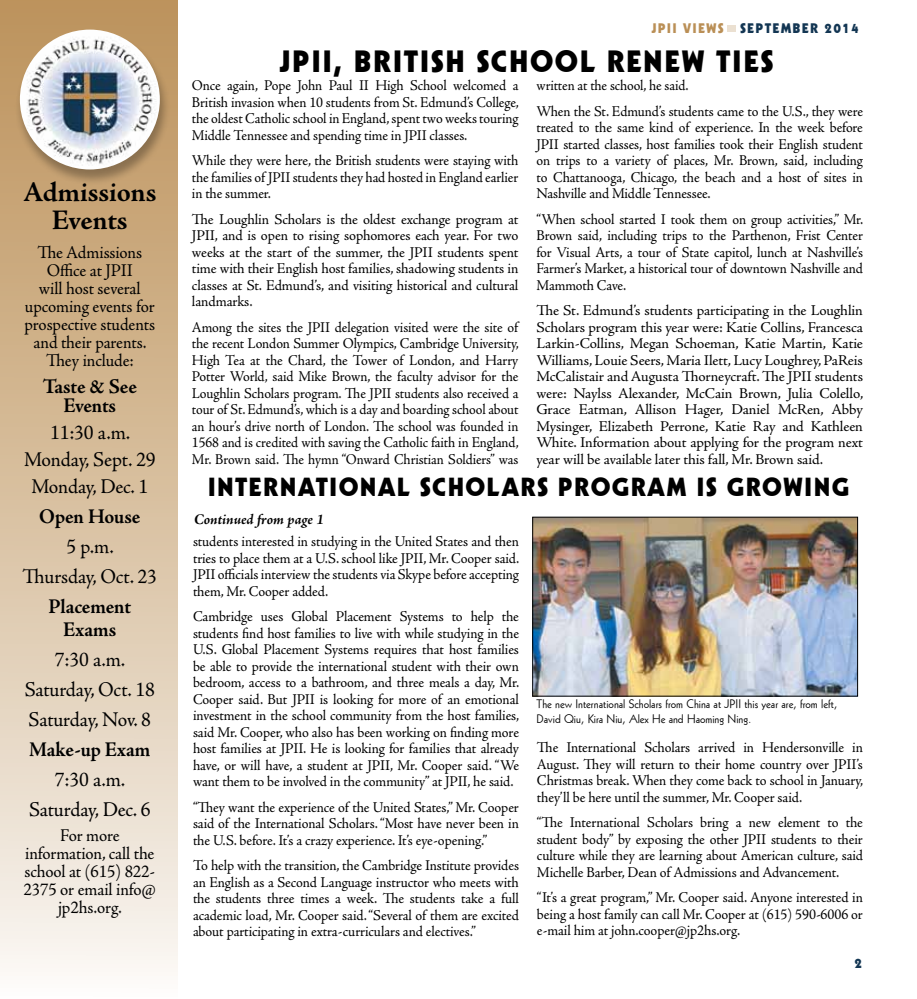
<style>
.page{position:relative;width:917px;height:999px;background:#fff}
.page>*{position:absolute;margin:0;border:0;box-sizing:border-box;transform-origin:0 0}
.t1{font:30px "Geometric 231 BT Heavy C";letter-spacing:.05em;color:#000}
.t2{font:700 28.5px/28.5px "Adobe Jenson Pro";letter-spacing:-.005em;color:#000;text-align:center}
.t3{font:25.5px "Geometric 231 BT Heavy C";letter-spacing:.05em;color:#000}
.t4{font:21px/30px "Adobe Jenson Pro";letter-spacing:-.01em;color:#000;text-align:center;scale:.95 1}
.t5{font:700 21px/19.5px "Adobe Jenson Pro";letter-spacing:-.01em;color:#000;text-align:center;scale:.95 1}
.t6{font:18px/18px "Adobe Jenson Pro";letter-spacing:-.005em;color:#000;text-align:center;scale:.95 1}
.t7{font:15px/16.5px "Adobe Jenson Pro";letter-spacing:-.01em;color:#000;text-align:justify;scale:.95 1}
.t8{font:15px/16.5px "Adobe Jenson Pro";letter-spacing:-.01em;color:#000;text-align:justify;scale:.94 1}
.t9{font:15px/16.5px "Adobe Jenson Pro";letter-spacing:-.01em;color:#000;text-align:justify}
.t10{font:15px/25.5px "Adobe Jenson Pro";letter-spacing:-.01em;color:#000;scale:.93 1}
.t11{font:italic 700 15px "Adobe Jenson Pro";letter-spacing:-.005em;color:#000}
.t12{font:13.5px "Geometric 231 BT Heavy C";letter-spacing:.09em;color:#133653}
.t13{font:13.5px "Geometric 231 BT Heavy C";color:#ba8f56}
.t14{font:12px/15px "Geometric 231 BT Roman C";color:#000}
.s1{color:#ba8f56}
</style>
<div class="page">
<div style="left:0;top:0;width:178px;height:999px;background:linear-gradient(to bottom,#bb8f56,#f9f6f1)"></div>
<div style="left:14px;top:30px;width:156px;height:156px;background:#000;opacity:.3"></div>
<img style="left:20px;top:30px;width:140px;height:140px;border-radius:70px">
<div style="left:727px;top:25px;width:8px;height:7px;background:#ebe0d1"></div>
<img style="left:534px;top:519px;width:322px;height:176px">
<div style="left:532px;top:517px;width:326px;height:180px;border:1px solid #000"></div>
<h2 class="t2" style="left:23px;top:178px;width:135px">Admissions<br>Events</h2>
<p class="t6" style="left:25px;top:243px;width:139px">The Admissions<br>Office at JPII<br>will host several upcoming events for prospective students and their parents.<br>They include:</p>
<h3 class="t5" style="left:43px;top:377px;width:101px">Taste &amp; See<br>Events</h3>
<h3 class="t4" style="left:24px;top:419px;width:140px;line-height:27px">11:30 a.m.<br>Monday, Sept. 29<br>Monday, Dec. 1</h3>
<h3 class="t5" style="left:39px;top:507px;width:108px">Open House</h3>
<h3 class="t4" style="left:23px;top:532px;width:143px">5 p.m.<br>Thursday, Oct. 23</h3>
<h3 class="t5" style="left:49px;top:596px;width:88px;line-height:22.5px">Placement<br>Exams</h3>
<h3 class="t4" style="left:25px;top:645px;width:139px">7:30 a.m.<br>Saturday, Oct. 18<br>Saturday, Nov. 8</h3>
<h3 class="t5" style="left:29px;top:740px;width:129px">Make-up Exam</h3>
<h3 class="t4" style="left:29px;top:765px;width:129px">7:30 a.m.<br>Saturday, Dec. 6</h3>
<p class="t6" style="left:23px;top:827px;width:141px">For more information, call the school at (615) 822-<br>2375 or email info@ jp2hs.org.</p>
<p class="t13" style="left:651px;top:20px;width:14px">JPII</p>
<p class="t12" style="left:683px;top:20px;width:67px"><span class="s1">VIEWS</span> SEPTEMBER</p>
<p class="t12" style="left:824px;top:20px;width:36px">2014</p>
<h1 class="t1" style="left:279px;top:43px;width:496px">JPII, BRITISH SCHOOL RENEW TIES</h1>
<p class="t8" style="left:192px;top:78px;width:349px">Once again, Pope John Paul II High School welcomed a British invasion when 10 students from St. Edmund’s College, the oldest Catholic school in England, spent two weeks touring Middle Tennessee and spending time in JPII classes.</p>
<p class="t8" style="left:192px;top:153px;width:349px">While they were here, the British students were staying with the families of JPII students they had hosted in England earlier in the summer.</p>
<p class="t9" style="left:192px;top:211px;width:328px">The Loughlin Scholars is the oldest exchange program at JPII, and is open to rising sophomores each year. For two weeks at the start of the summer, the JPII students spent time with their English host families, shadowing students in classes at St. Edmund’s, and visiting historical and cultural landmarks.</p>
<p class="t8" style="left:192px;top:319px;width:349px">Among the sites the JPII delegation visited were the site of the recent London Summer Olympics, Cambridge University, High Tea at the Chard, the Tower of London, and Harry Potter World, said Mike Brown, the faculty advisor for the Loughlin Scholars program. The JPII students also received a tour of St. Edmund’s, which is a day and boarding school about an hour’s drive north of London. The school was founded in 1568 and is credited with saving the Catholic faith in England, Mr. Brown said. The hymn “Onward Christian Soldiers” was</p>
<p class="t10" style="left:536px;top:73px;width:352px">written at the school, he said.<br>When the St. Edmund’s students came to the U.S., they were</p>
<p class="t8" style="left:536px;top:120px;width:349px">treated to the same kind of experience. In the week before JPII started classes, host families took their English student on trips to a variety of places, Mr. Brown, said, including to Chattanooga, Chicago, the beach and a host of sites in Nashville and Middle Tennessee.</p>
<p class="t8" style="left:536px;top:211px;width:349px">“When school started I took them on group activities,” Mr.<br>Brown said, including trips to the Parthenon, Frist Center for Visual Arts, a tour of State capitol, lunch at Nashville’s Farmer’s Market, a historical tour of downtown Nashville and Mammoth Cave.</p>
<p class="t9" style="left:536px;top:303px;width:328px">The St. Edmund’s students participating in the Loughlin Scholars program this year were: Katie Collins, Francesca Larkin-Collins, Megan Schoeman, Katie Martin, Katie Williams, Louie Seers, Maria Ilett, Lucy Loughrey, PaReis McCalistair and Augusta Thorneycraft. The JPII students were: Naylss Alexander, McCain Brown, Julia Colello, Grace Eatman, Allison Hager, Daniel McRen, Abby Mysinger, Elizabeth Perrone, Katie Ray and Kathleen White. Information about applying for the program next year will be available later this fall, Mr. Brown said.</p>
<h3 class="t3" style="left:208px;top:472px;width:643px">INTERNATIONAL SCHOLARS PROGRAM IS GROWING</h3>
<p class="t11" style="left:194px;top:511px;width:131px">Continued from page 1</p>
<p class="t7" style="left:193px;top:534px;width:345px">students interested in studying in the United States and then tries to place them at a U.S. school like JPII, Mr. Cooper said.<br>JPII officials interview the students via Skype before accepting them, Mr. Cooper added.</p>
<p class="t7" style="left:193px;top:609px;width:345px">Cambridge uses Global Placement Systems to help the students find host families to live with while studying in the U.S. Global Placement Systems requires that host families be able to provide the international student with their own bedroom, access to a bathroom, and three meals a day, Mr.<br>Cooper said. But JPII is looking for more of an emotional investment in the school community from the host families, said Mr. Cooper, who also has been working on finding more host families at JPII. He is looking for families that already have, or will have, a student at JPII, Mr. Cooper said. “We want them to be involved in the community” at JPII, he said.</p>
<p class="t7" style="left:193px;top:799px;width:344px">“They want the experience of the United States,” Mr. Cooper said of the International Scholars. “Most have never been in the U.S. before. It’s a crazy experience. It’s eye-opening.”</p>
<p class="t7" style="left:193px;top:858px;width:344px">To help with the transition, the Cambridge Institute provides an English as a Second Language instructor who meets with the students three times a week. The students take a full academic load, Mr. Cooper said. “Several of them are excited about participating in extra-curriculars and electives.”</p>
<p class="t14" style="left:536px;top:696px;width:302px">The new International Scholars from China at JPII this year are, from left,<br>David Qiu, Kira Niu, Alex He and Haoming Ning.</p>
<p class="t7" style="left:537px;top:740px;width:345px">The International Scholars arrived in Hendersonville in August. They will return to their home country over JPII’s Christmas break. When they come back to school in January, they’ll be here until the summer, Mr. Cooper said.</p>
<p class="t7" style="left:537px;top:815px;width:344px">“The International Scholars bring a new element to the student body” by exposing the other JPII students to their culture while they are learning about American culture, said Michelle Barber, Dean of Admissions and Advancement.</p>
<p class="t7" style="left:537px;top:890px;width:344px">“It’s a great program,” Mr. Cooper said. Anyone interested in being a host family can call Mr. Cooper at (615) 590-6006 or e-mail him at john.cooper@jp2hs.org.</p>
<p class="t12" style="left:854px;top:955px;width:9px">2</p>
</div>
